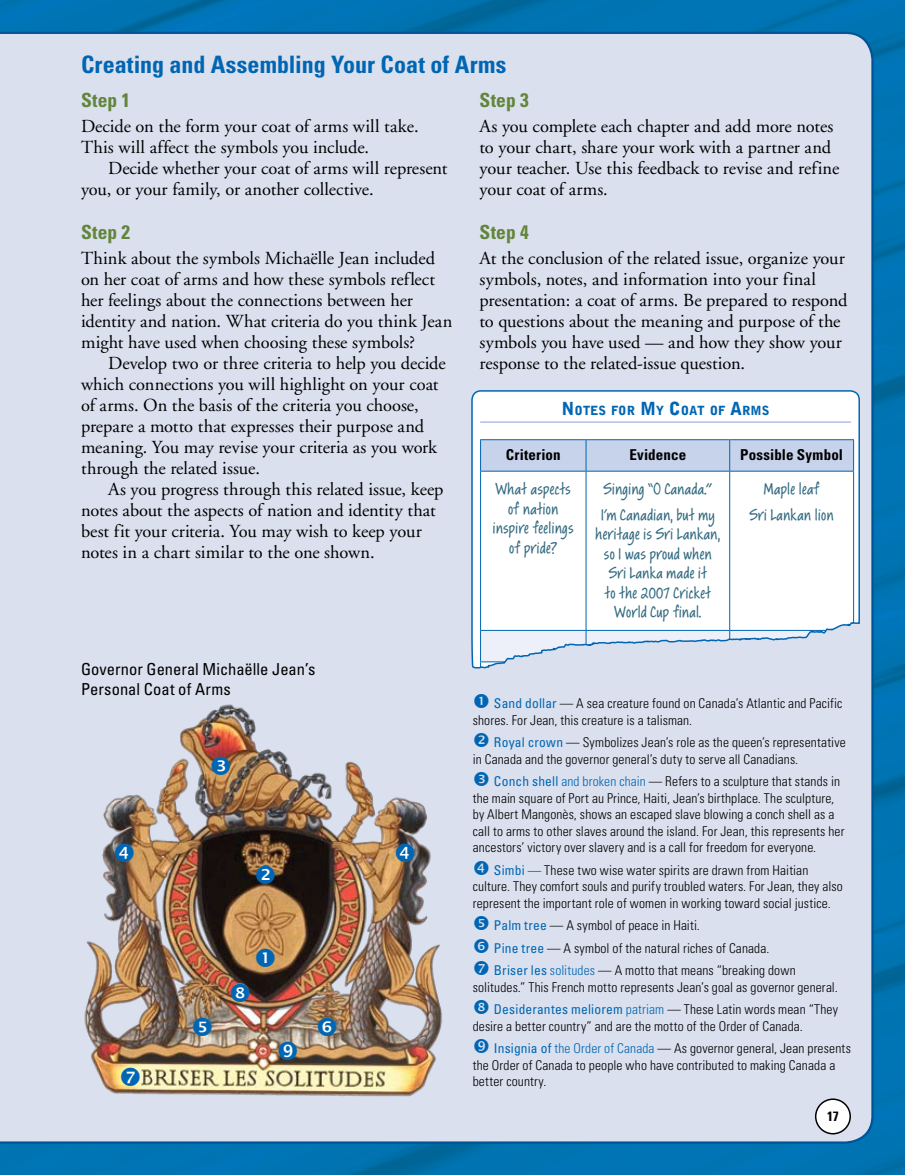
<style>
.page{position:relative;width:905px;height:1175px;background:#fff}
.page>*{position:absolute;margin:0;border:0;box-sizing:border-box;transform-origin:0 0}
.t1{font:700 condensed 24px "Univers";color:#0066b3}
.t2{font:21px/19.5px "Awbrush Plain";letter-spacing:.015em;color:#336b81;text-align:center}
.t3{font:700 condensed 19.5px "Univers";color:#63853b}
.t4{font:18.3px/21px "Adobe Garamond";color:#000}
.t5{font:condensed 16.5px/19.5px "Univers";color:#000}
.t6{font:700 condensed 15px "Univers";letter-spacing:.01em;color:#000}
.t7{font:300 condensed 13.5px/16.5px "Univers";letter-spacing:.01em;color:#000}
.t8{font:700 condensed 13.5px "Univers";color:#000}
.t9{font:900 12.6px "Bell Gothic BT";color:#0066b3}
.s1{font-size:18px}
.s2{font-weight:400;color:#0066b3}
.s3{color:#0066b3}
</style>
<div class="page">
<img style="left:0;top:0;width:904px;height:1174px">
<div style="left:0;top:32px;width:873px;height:1111px;background:#dae0ee"></div>
<div style="left:815px;top:1099px;width:35px;height:34px;background:#fff;border-radius:50%"></div>
<div style="left:814px;top:1098px;width:36px;height:36px;border:2px solid #000;border-radius:50%"></div>
<svg style="left:470px;top:389px;width:390px;height:280px"></svg>
<img style="left:62px;top:698px;width:404px;height:404px">
<svg style="left:474px;top:694px;width:14px;height:14px"></svg>
<svg style="left:474px;top:733px;width:14px;height:14px"></svg>
<svg style="left:474px;top:772px;width:14px;height:14px"></svg>
<svg style="left:474px;top:860px;width:14px;height:15px"></svg>
<svg style="left:474px;top:916px;width:14px;height:14px"></svg>
<svg style="left:474px;top:938px;width:14px;height:15px"></svg>
<svg style="left:474px;top:961px;width:14px;height:14px"></svg>
<svg style="left:474px;top:1000px;width:14px;height:14px"></svg>
<svg style="left:474px;top:1039px;width:14px;height:14px"></svg>
<svg style="left:256px;top:948px;width:19px;height:19px"></svg>
<svg style="left:256px;top:865px;width:19px;height:19px"></svg>
<svg style="left:115px;top:843px;width:19px;height:19px"></svg>
<svg style="left:396px;top:843px;width:18px;height:19px"></svg>
<svg style="left:193px;top:1017px;width:19px;height:19px"></svg>
<svg style="left:231px;top:983px;width:18px;height:18px"></svg>
<svg style="left:121px;top:1067px;width:19px;height:18px"></svg>
<svg style="left:318px;top:1017px;width:18px;height:19px"></svg>
<svg style="left:278px;top:1041px;width:19px;height:19px"></svg>
<svg style="left:211px;top:756px;width:19px;height:19px"></svg>
<h1 class="t1" style="left:81px;top:49px;width:427px">Creating and Assembling Your Coat of Arms</h1>
<p class="t3" style="left:81px;top:88px;width:51px">Step 1</p>
<p class="t4" style="left:81px;top:116px;width:339px">Decide on the form your coat of arms will take.<br>This will affect the symbols you include.</p>
<p class="t4" style="left:81px;top:158px;width:368px;text-indent:27px">Decide whether your coat of arms will represent you, or your family, or another collective.</p>
<p class="t3" style="left:81px;top:220px;width:51px">Step 2</p>
<p class="t4" style="left:81px;top:248px;width:373px">Think about the symbols Michaëlle Jean included on her coat of arms and how these symbols reflect her feelings about the connections between her identity and nation. What criteria do you think Jean might have used when choosing these symbols?</p>
<p class="t4" style="left:81px;top:353px;width:366px;text-indent:27px">Develop two or three criteria to help you decide which connections you will highlight on your coat of arms. On the basis of the criteria you choose, prepare a motto that expresses their purpose and meaning. You may revise your criteria as you work through the related issue.</p>
<p class="t4" style="left:81px;top:479px;width:364px;text-indent:27px">As you progress through this related issue, keep notes about the aspects of nation and identity that best fit your criteria. You may wish to keep your notes in a chart similar to the one shown.</p>
<p class="t5" style="left:81px;top:659px;width:236px">Governor General Michaëlle Jean’s<br>Personal Coat of Arms</p>
<p class="t3" style="left:479px;top:88px;width:51px">Step 3</p>
<p class="t4" style="left:479px;top:116px;width:361px">As you complete each chapter and add more notes to your chart, share your work with a partner and your teacher. Use this feedback to revise and refine your coat of arms.</p>
<p class="t3" style="left:479px;top:220px;width:51px">Step 4</p>
<p class="t4" style="left:479px;top:248px;width:369px">At the conclusion of the related issue, organize your symbols, notes, and information into your final presentation: a coat of arms. Be prepared to respond to questions about the meaning and purpose of the symbols you have used — and how they show your response to the related-issue question.</p>
<p class="t9" style="left:561px;top:403px;width:209px"><span class="s1">N</span>OTES FOR <span class="s1">M</span>Y <span class="s1">C</span>OAT OF <span class="s1">A</span>RMS</p>
<p class="t6" style="left:506px;top:446px;width:56px">Criterion</p>
<p class="t6" style="left:629px;top:446px;width:58px">Evidence</p>
<p class="t6" style="left:740px;top:446px;width:104px">Possible Symbol</p>
<p class="t2" style="left:493px;top:481px;width:82px">What aspects of nation inspire feelings of pride?</p>
<p class="t2" style="left:601px;top:478px;width:115px;line-height:25.5px;text-align:left">Singing “O Canada.”<br>I’m Canadian, but my</p>
<p class="t2" style="left:749px;top:478px;width:86px;line-height:25.5px">Maple leaf<br>Sri Lankan lion</p>
<p class="t2" style="left:595px;top:526px;width:126px">heritage is Sri Lankan, so I was proud when<br>Sri Lanka made it<br>to the 2007 Cricket<br>World Cup final.</p>
<p class="t7" style="left:473px;top:695px;width:371px;text-indent:21px"><span class="s2">Sand dollar</span> — A sea creature found on Canada’s Atlantic and Pacific shores. For Jean, this creature is a talisman.</p>
<p class="t7" style="left:472px;top:734px;width:374px;text-indent:21px"><span class="s2">Royal crown</span> — Symbolizes Jean’s role as the queen’s representative in Canada and the governor general’s duty to serve all Canadians.</p>
<p class="t7" style="left:473px;top:773px;width:373px;text-indent:21px"><span class="s2">Conch shell</span> <span class="s3">and broken chain</span> — Refers to a sculpture that stands in the main square of Port au Prince, Haiti, Jean’s birthplace. The sculpture, by Albert Mangonès, shows an escaped slave blowing a conch shell as a call to arms to other slaves around the island. For Jean, this represents her ancestors’ victory over slavery and is a call for freedom for everyone.</p>
<p class="t7" style="left:473px;top:861px;width:371px;text-indent:21px"><span class="s2">Simbi —</span> These two wise water spirits are drawn from Haitian culture. They comfort souls and purify troubled waters. For Jean, they also represent the important role of women in working toward social justice.</p>
<p class="t7" style="left:494px;top:914px;width:303px;line-height:22.5px"><span class="s2">Palm tree</span> — A symbol of peace in Haiti.<br><span class="s2">Pine tree</span> — A symbol of the natural riches of Canada.<br><span class="s2">Briser les</span> <span class="s3">solitudes</span> — A motto that means “breaking down</p>
<p class="t7" style="left:472px;top:975px;width:367px;line-height:22.5px;text-align:right">solitudes.” This French motto represents Jean’s goal as governor general.<br><span class="s2">Desiderantes meliorem</span> <span class="s3">patriam</span> — These Latin words mean “They</p>
<p class="t7" style="left:494px;top:1014px;width:358px;line-height:22.5px;text-indent:-21px">desire a better country” and are the motto of the Order of Canada.<br><span class="s2">Insignia of</span> <span class="s3">the Order of Canada</span> — As governor general, Jean presents</p>
<p class="t7" style="left:472px;top:1056px;width:364px">the Order of Canada to people who have contributed to making Canada a better country.</p>
<p class="t8" style="left:827px;top:1107px;width:13px">17</p>
</div>
